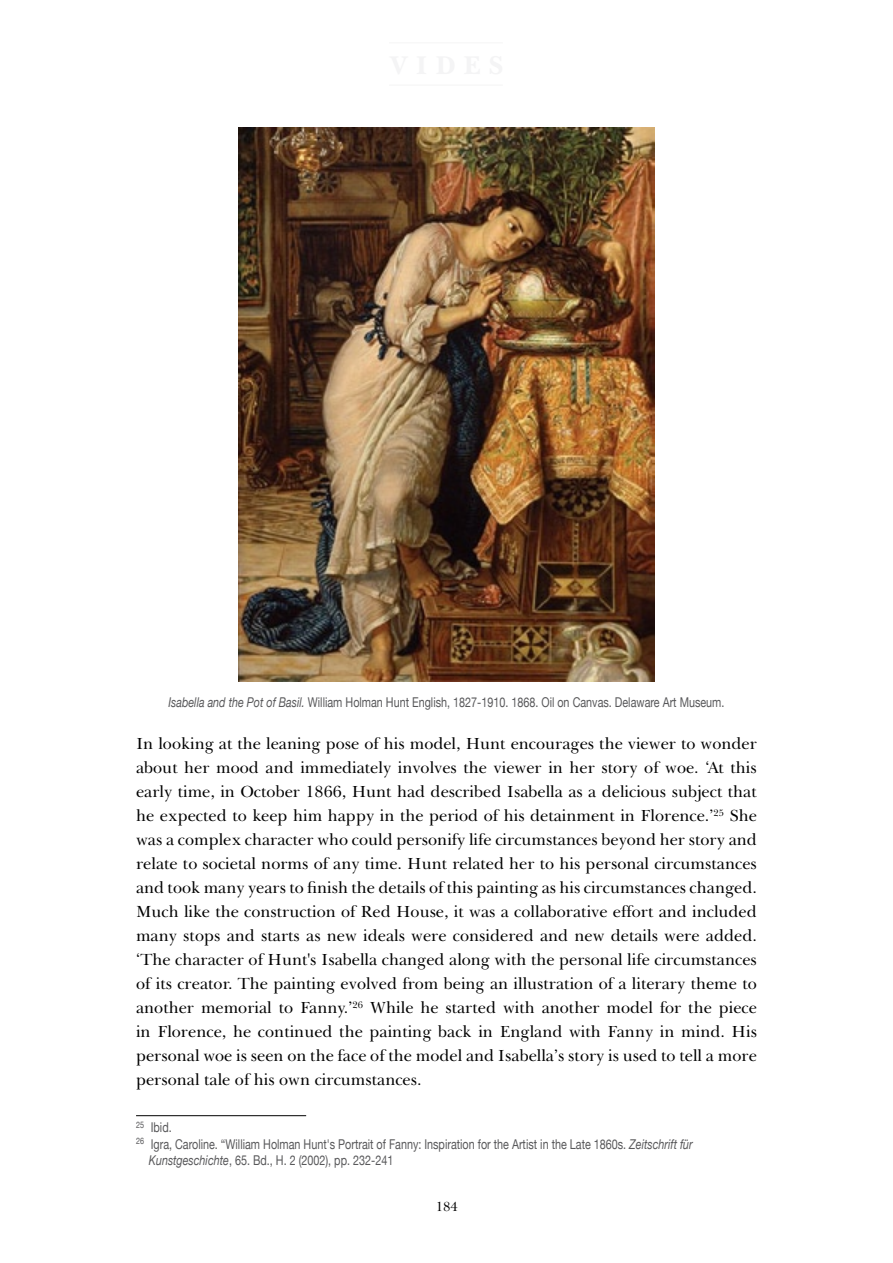
<style>
.page{position:relative;width:893px;height:1263px;background:#fff}
.page>*{position:absolute;margin:0;border:0;box-sizing:border-box;transform-origin:0 0}
.t1{font:16.5px/24px "Baskerville BT";color:#000;text-align:justify}
.t2{font:13.5px "Helvetica Neue";color:#58585a;scale:.8 1}
.t3{font:13.5px "Baskerville BT";color:#000}
.s1{font-style:italic}
</style>
<div class="page">
<hr style="left:389px;top:85px;width:114px;height:1px;background:#f6f6f6">
<hr style="left:389px;top:42px;width:114px;height:1px;background:#f6f6f6">
<hr style="left:136px;top:1115px;width:170px;height:1px;background:#000">
<img style="left:238px;top:128px;width:416px;height:554px">
<p class="t2" style="left:168px;top:691px;width:696px"><span class="s1">Isabella and the Pot of Basil.</span> William Holman Hunt English, 1827-1910. 1868. Oil on Canvas. Delaware Art Museum.</p>
<p class="t1" style="left:136px;top:732px;width:622px">In looking at the leaning pose of his model, Hunt encourages the viewer to wonder about her mood and immediately involves the viewer in her story of woe. ‘At this early time, in October 1866, Hunt had described Isabella as a delicious subject that he expected to keep him happy in the period of his detainment in Florence.’<sup>25</sup> She was a complex character who could personify life circumstances beyond her story and relate to societal norms of any time. Hunt related her to his personal circumstances and took many years to finish the details of this painting as his circumstances changed.<br>Much like the construction of Red House, it was a collaborative effort and included many stops and starts as new ideals were considered and new details were added. ‘The character of Hunt's Isabella changed along with the personal life circumstances of its creator. The painting evolved from being an illustration of a literary theme to another memorial to Fanny.’<sup>26</sup> While he started with another model for the piece in Florence, he continued the painting back in England with Fanny in mind. His personal woe is seen on the face of the model and Isabella’s story is used to tell a more personal tale of his own circumstances.</p>
<p class="t2" style="left:136px;top:1116px;width:46px"><sup>25</sup> Ibid.</p>
<p class="t2" style="left:136px;top:1132px;width:697px"><sup>26</sup> Igra, Caroline. “William Holman Hunt's Portrait of Fanny: Inspiration for the Artist in the Late 1860s. <span class="s1">Zeitschrift für</span></p>
<p class="t2" style="left:149px;top:1149px;width:307px"><span class="s1">Kunstgeschichte</span>, 65. Bd., H. 2 (2002), pp. 232-241</p>
<p class="t3" style="left:436px;top:1198px;width:24px">184</p>
</div>
